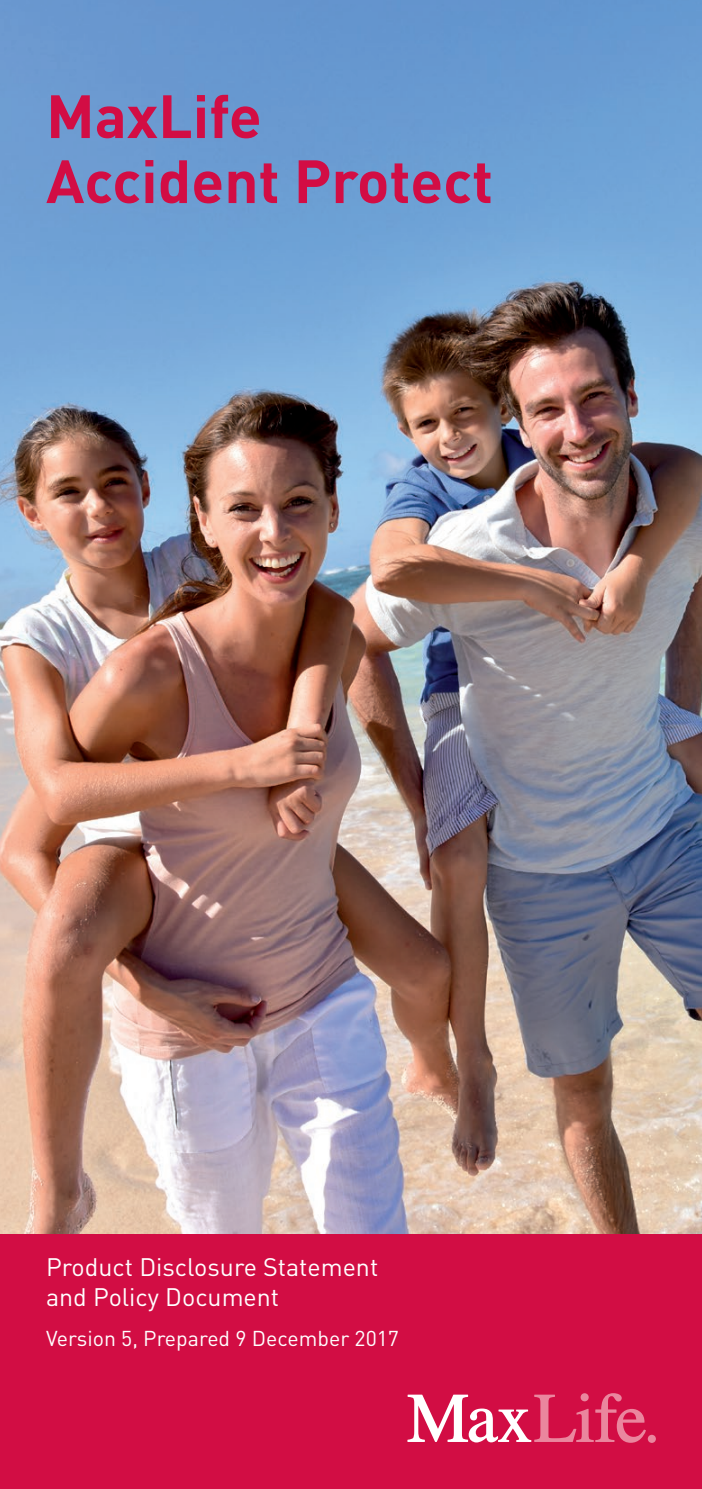
<style>
.page{position:relative;width:702px;height:1489px;background:#fff}
.page>*{position:absolute;margin:0;border:0;box-sizing:border-box;transform-origin:0 0}
.t1{font:700 60px/65px "DINOT";color:#d20d44}
.t2{font:25px/30px "DINOT";color:#fff}
.t3{font:21.25px "DINOT";color:#fff}
</style>
<div class="page">
<div style="left:0;top:0;width:702px;height:1488px;background:#d20d44"></div>
<img style="left:0;top:0;width:702px;height:1233px">
<svg style="left:407px;top:1393px;width:249px;height:49px"></svg>
<h1 class="t1" style="left:46px;top:82px;width:448px">MaxLife<br>Accident Protect</h1>
<p class="t2" style="left:46px;top:1251px;width:334px">Product Disclosure Statement and Policy Document</p>
<p class="t3" style="left:46px;top:1324px;width:354px">Version 5, Prepared 9 December 2017</p>
</div>
